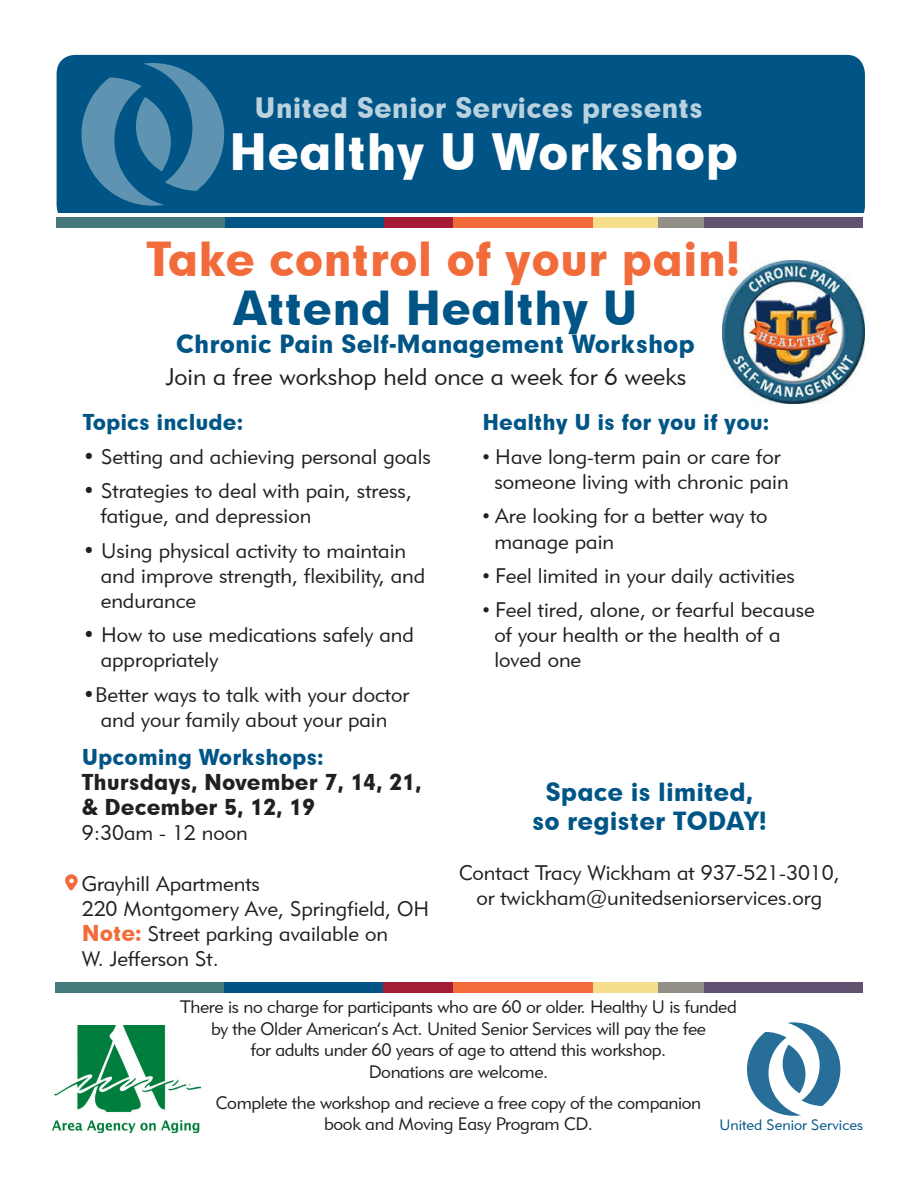
<style>
.page{position:relative;width:918px;height:1188px;background:#fff}
.page>*{position:absolute;margin:0;border:0;box-sizing:border-box;transform-origin:0 0}
.t1{font:48px "Geometric 706 BT Black B";color:#fff}
.Headlines{font:45px "Geometric 706 BT Black B";color:#f26b3a}
.Headlines-2{font:45px "Geometric 706 BT Black B";color:#005586}
.t2{font:27px "Geometric 706 BT Black B";color:#bad1de}
.Headlines-3{font:24px "Geometric 706 BT Black B";color:#005586}
.t3{font:24px "Geometric 415 BT Lite A";color:#231f20}
.t4{font:21px/25.2px "Geometric 415 BT Lite A";color:#231f20}
.t5{font:21px "Geometric 706 BT Black B";color:#005586}
.t6{font:21px "Geometric 706 BT Black B";color:#231f20}
.Headlines-4{font:18px "Geometric 415 BT Lite A";letter-spacing:-.02em;color:#231f20}
.t7{font:15px "Geometric 415 BT Lite A";color:#005586}
.s1{font-family:"Calisto"}
.s2{font-family:"Geometric 706 BT Black B";color:#f26b3a}
</style>
<div class="page">
<img style="left:722px;top:261px;width:143px;height:142px">
<img style="left:53px;top:1025px;width:147px;height:108px">
<div style="left:57px;top:55px;width:808px;height:170px;background:#005586;border-radius:19px"></div>
<div style="left:56px;top:213px;width:808px;height:23px;background:#fff"></div>
<div style="left:56px;top:217px;width:190px;height:11px;background:#46797b"></div>
<div style="left:225px;top:217px;width:189px;height:11px;background:#005586"></div>
<div style="left:384px;top:217px;width:81px;height:11px;background:#a51d35"></div>
<div style="left:570px;top:217px;width:93px;height:11px;background:#f7de8d"></div>
<div style="left:658px;top:217px;width:61px;height:11px;background:#928f89"></div>
<div style="left:705px;top:217px;width:158px;height:11px;background:#605270"></div>
<div style="left:453px;top:217px;width:140px;height:11px;background:#f26b3a"></div>
<svg style="left:81px;top:63px;width:143px;height:143px"></svg>
<svg style="left:747px;top:1022px;width:93px;height:94px"></svg>
<div style="left:56px;top:982px;width:189px;height:11px;background:#46797b"></div>
<div style="left:225px;top:982px;width:188px;height:11px;background:#005586"></div>
<div style="left:383px;top:982px;width:82px;height:11px;background:#a51d35"></div>
<div style="left:570px;top:982px;width:93px;height:11px;background:#f7de8d"></div>
<div style="left:658px;top:982px;width:61px;height:11px;background:#928f89"></div>
<div style="left:704px;top:982px;width:159px;height:11px;background:#605270"></div>
<div style="left:453px;top:982px;width:139px;height:11px;background:#f26b3a"></div>
<svg style="left:65px;top:874px;width:13px;height:16px"></svg>
<p class="t2" style="left:254px;top:89px;width:450px">United Senior Services presents</p>
<p class="t1" style="left:229px;top:119px;width:511px">Healthy U Workshop</p>
<p class="Headlines" style="left:146px;top:229px;width:595px">Take control of your pain!</p>
<p class="Headlines-2" style="left:233px;top:277px;width:407px">Attend Healthy U</p>
<p class="Headlines-3" style="left:176px;top:328px;width:521px">Chronic Pain Self-Management Workshop</p>
<p class="t3" style="left:166px;top:362px;width:522px">Join a free workshop held once a week for 6 weeks</p>
<p class="t5" style="left:83px;top:408px;width:162px">Topics include:</p>
<p class="t4" style="left:83px;top:444px;width:350px">• Setting and achieving personal goals</p>
<p class="t4" style="left:83px;top:478px;width:331px">• Strategies to deal with pain, stress,</p>
<p class="t4" style="left:101px;top:503px;width:212px">fatigue, and depression</p>
<p class="t4" style="left:83px;top:537px;width:325px">• Using physical activity to maintain</p>
<p class="t4" style="left:101px;top:563px;width:326px">and improve strength, flexibility, and</p>
<p class="t4" style="left:101px;top:588px;width:97px">endurance</p>
<p class="t4" style="left:83px;top:622px;width:333px">• How to use medications safely and</p>
<p class="t4" style="left:101px;top:647px;width:119px">appropriately</p>
<p class="t4" style="left:83px;top:681px;width:328px">•Better ways to talk with your doctor</p>
<p class="t4" style="left:101px;top:707px;width:288px">and your family about your pain</p>
<p class="t5" style="left:482px;top:408px;width:288px">Healthy U is for you if you:</p>
<p class="t4" style="left:482px;top:444px;width:299px"><span class="s1">•</span> Have long-term pain or care for</p>
<p class="t4" style="left:494px;top:469px;width:296px">someone living with chronic pain</p>
<p class="t4" style="left:482px;top:503px;width:287px"><span class="s1">•</span> Are looking for a better way to</p>
<p class="t4" style="left:494px;top:528px;width:121px">manage pain</p>
<p class="t4" style="left:482px;top:563px;width:314px"><span class="s1">•</span> Feel limited in your daily activities</p>
<p class="t4" style="left:482px;top:597px;width:334px"><span class="s1">•</span> Feel tired, alone, or fearful because</p>
<p class="t4" style="left:494px;top:622px;width:288px">of your health or the health of a loved one</p>
<p class="t5" style="left:82px;top:742px;width:244px">Upcoming Workshops:</p>
<p class="t6" style="left:82px;top:767px;width:341px">Thursdays, November 7, 14, 21,</p>
<p class="t6" style="left:82px;top:793px;width:235px">&amp; December 5, 12, 19</p>
<p class="t4" style="left:82px;top:820px;width:168px">9:30am - 12 noon</p>
<p class="t4" style="left:82px;top:870px;width:180px">Grayhill Apartments</p>
<p class="t4" style="left:82px;top:895px;width:349px">220 Montgomery Ave, Springfield, OH</p>
<p class="t4" style="left:82px;top:921px;width:308px"><span class="s2">Note:</span> Street parking available on</p>
<p class="t4" style="left:82px;top:946px;width:138px">W. Jefferson St.</p>
<p class="Headlines-3" style="left:545px;top:776px;width:209px">Space is limited,</p>
<p class="Headlines-3" style="left:532px;top:804px;width:236px">so register TODAY!</p>
<p class="t4" style="left:459px;top:860px;width:382px">Contact Tracy Wickham at 937-521-3010,</p>
<p class="t4" style="left:476px;top:885px;width:348px">or twickham@unitedseniorservices.org</p>
<p class="Headlines-4" style="left:180px;top:996px;width:558px">There is no charge for participants who are 60 or older. Healthy U is funded</p>
<p class="Headlines-4" style="left:211px;top:1018px;width:497px">by the Older American’s Act. United Senior Services will pay the fee</p>
<p class="Headlines-4" style="left:251px;top:1039px;width:417px">for adults under 60 years of age to attend this workshop.</p>
<p class="Headlines-4" style="left:369px;top:1061px;width:181px">Donations are welcome.</p>
<p class="Headlines-4" style="left:216px;top:1091px;width:487px">Complete the workshop and recieve a free copy of the companion</p>
<p class="Headlines-4" style="left:324px;top:1113px;width:271px">book and Moving Easy Program CD.</p>
<p class="t7" style="left:720px;top:1115px;width:145px">United Senior Services</p>
</div>
